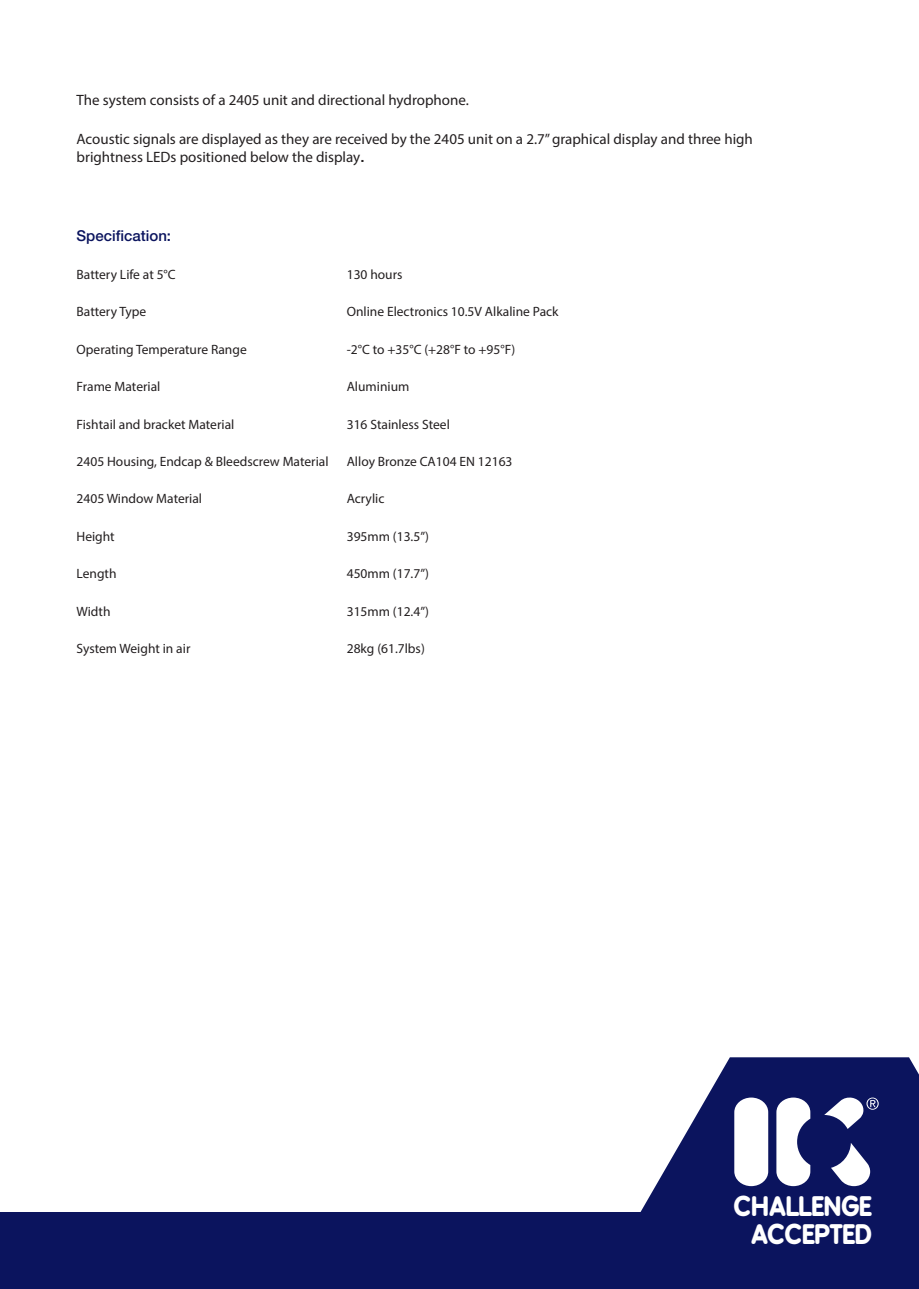
<style>
.page{position:relative;width:919px;height:1289px;background:#fff}
.page>*{position:absolute;margin:0;border:0;box-sizing:border-box;transform-origin:0 0}
.t1{font:700 25.5px/28.8px "B Preplay";letter-spacing:-.005em;color:#fff;text-align:right}
.t2{font:15px/18px "Myriad Pro";color:#231f20}
.t3{font:500 15px "Helvetica Neue LT Pro";color:#0b145e}
.t4{font:13.5px "Myriad Pro";color:#231f20}
.s1{font-family:"Helvetica Neue LT Pro";font-weight:500}
</style>
<div class="page">
<div style="left:0;top:1212px;width:918px;height:76px;background:#0b145e"></div>
<svg style="left:640px;top:1057px;width:278px;height:155px;fill:#0b145e"></svg>
<svg style="left:734px;top:1096px;width:144px;height:90px"></svg>
<p class="t2" style="left:77px;top:91px;width:394px">The system consists of a 2405 unit and directional hydrophone.</p>
<p class="t2" style="left:77px;top:130px;width:677px">Acoustic signals are displayed as they are received by the 2405 unit on a 2.7” graphical display and three high brightness LEDs positioned below the display<span class="s1">.</span></p>
<p class="t3" style="left:77px;top:227px;width:96px">Specification:</p>
<p class="t4" style="left:77px;top:266px;width:101px">Battery Life at 5°C</p>
<p class="t4" style="left:347px;top:266px;width:57px">130 hours</p>
<p class="t4" style="left:77px;top:303px;width:71px">Battery Type</p>
<p class="t4" style="left:347px;top:303px;width:213px">Online Electronics 10.5V Alkaline Pack</p>
<p class="t4" style="left:77px;top:341px;width:172px">Operating Temperature Range</p>
<p class="t4" style="left:347px;top:341px;width:170px">-2°C to +35°C (+28°F to +95°F)</p>
<p class="t4" style="left:77px;top:378px;width:85px">Frame Material</p>
<p class="t4" style="left:347px;top:378px;width:64px">Aluminium</p>
<p class="t4" style="left:77px;top:415px;width:159px">Fishtail and bracket Material</p>
<p class="t4" style="left:347px;top:415px;width:105px">316 Stainless Steel</p>
<p class="t4" style="left:77px;top:453px;width:253px">2405 Housing, Endcap &amp; Bleedscrew Material</p>
<p class="t4" style="left:347px;top:453px;width:167px">Alloy Bronze CA104 EN 12163</p>
<p class="t4" style="left:77px;top:490px;width:127px">2405 Window Material</p>
<p class="t4" style="left:347px;top:490px;width:39px">Acrylic</p>
<p class="t4" style="left:77px;top:528px;width:40px">Height</p>
<p class="t4" style="left:347px;top:528px;width:84px">395mm (13.5”)</p>
<p class="t4" style="left:77px;top:565px;width:41px">Length</p>
<p class="t4" style="left:347px;top:565px;width:84px">450mm (17.7”)</p>
<p class="t4" style="left:77px;top:603px;width:35px">Width</p>
<p class="t4" style="left:347px;top:603px;width:84px">315mm (12.4”)</p>
<p class="t4" style="left:77px;top:640px;width:115px">System Weight in air</p>
<p class="t4" style="left:347px;top:640px;width:80px">28kg (61.7lbs)</p>
<p class="t1" style="left:733px;top:1191px;width:140px">CHALLENGE<br>ACCEPTED</p>
</div>
